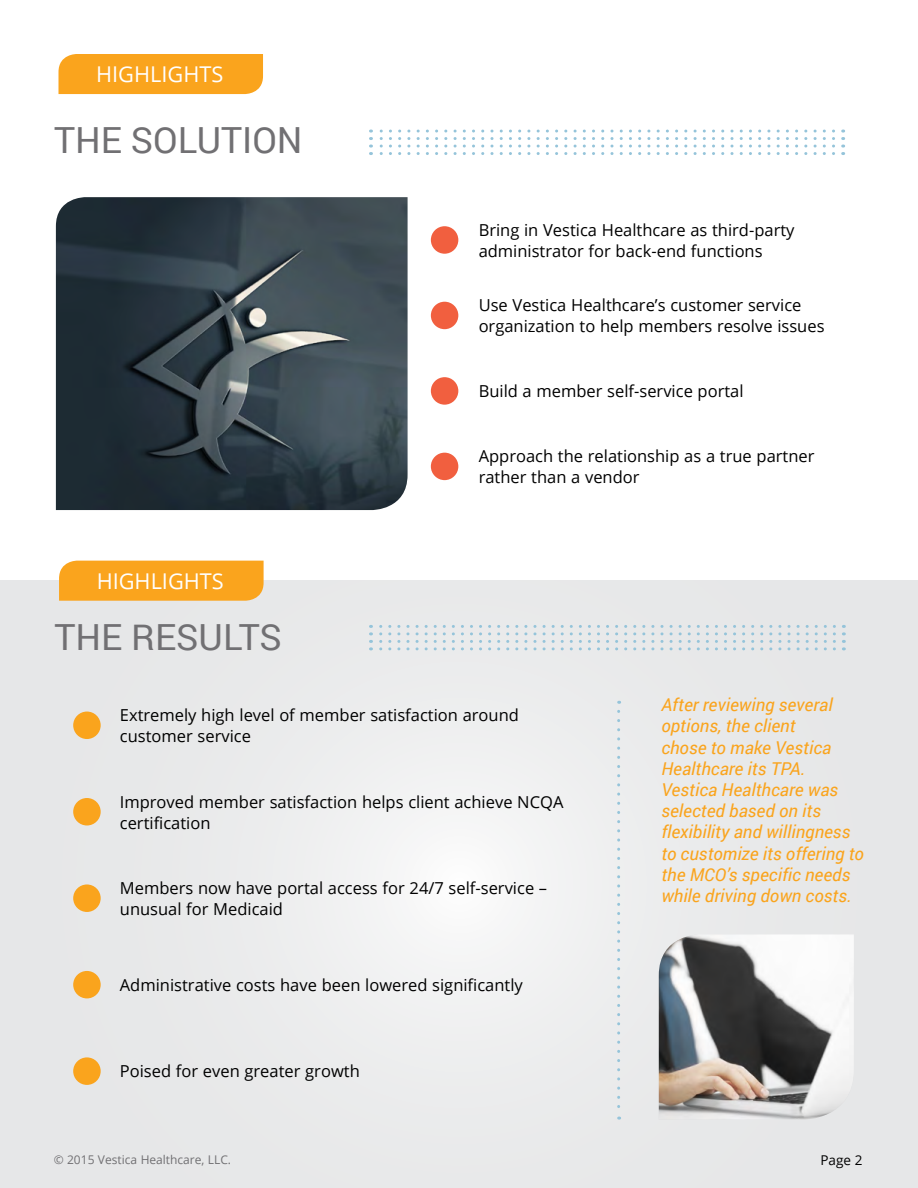
<style>
.page{position:relative;width:918px;height:1188px;background:#fff}
.page>*{position:absolute;margin:0;border:0;box-sizing:border-box;transform-origin:0 0}
.t1{font:36px "Roboto";color:#717073}
.t2{font:21.75px "Open Sans";color:#fff}
.t3{font:italic 17.7px/21.3px "Roboto";color:#faa41d}
.t4{font:16.5px/21px "Open Sans";color:#000}
.t5{font:13.5px "Open Sans";color:#000}
.t6{font:12px "Open Sans";color:#717073}
</style>
<div class="page">
<div style="left:0;top:581px;width:918px;height:607px;background:#e8e9ea"></div>
<img style="left:56px;top:197px;width:352px;height:313px">
<svg style="left:843px;top:130px;width:1px;height:25px"></svg>
<svg style="left:370px;top:130px;width:464px;height:25px"></svg>
<div style="left:58px;top:54px;width:205px;height:40px;background:#faa41d"></div>
<svg style="left:843px;top:625px;width:1px;height:25px"></svg>
<svg style="left:370px;top:625px;width:464px;height:25px"></svg>
<div style="left:59px;top:561px;width:205px;height:40px;background:#faa41d"></div>
<img style="left:659px;top:934px;width:195px;height:186px">
<svg style="left:617px;top:711px;width:3px;height:409px"></svg>
<div style="left:431px;top:226px;width:27px;height:28px;background:#f15f3f;border-radius:50%"></div>
<div style="left:431px;top:302px;width:27px;height:27px;background:#f15f3f;border-radius:50%"></div>
<div style="left:431px;top:453px;width:27px;height:27px;background:#f15f3f;border-radius:50%"></div>
<div style="left:73px;top:712px;width:28px;height:27px;background:#faa41d;border-radius:50%"></div>
<div style="left:73px;top:798px;width:28px;height:27px;background:#faa41d;border-radius:50%"></div>
<div style="left:73px;top:884px;width:28px;height:28px;background:#faa41d;border-radius:50%"></div>
<div style="left:73px;top:971px;width:28px;height:27px;background:#faa41d;border-radius:50%"></div>
<div style="left:73px;top:1057px;width:28px;height:28px;background:#faa41d;border-radius:50%"></div>
<div style="left:431px;top:377px;width:27px;height:28px;background:#f15f3f;border-radius:50%"></div>
<h2 class="t2" style="left:96px;top:60px;width:129px">HIGHLIGHTS</h2>
<h1 class="t1" style="left:54px;top:115px;width:250px">THE SOLUTION</h1>
<h2 class="t2" style="left:97px;top:566px;width:129px">HIGHLIGHTS</h2>
<h1 class="t1" style="left:55px;top:612px;width:229px">THE RESULTS</h1>
<p class="t4" style="left:479px;top:219px;width:317px">Bring in Vestica Healthcare as third-party administrator for back-end functions</p>
<p class="t4" style="left:479px;top:294px;width:347px">Use Vestica Healthcare’s customer service organization to help members resolve issues</p>
<p class="t4" style="left:479px;top:380px;width:266px">Build a member self-service portal</p>
<p class="t4" style="left:479px;top:445px;width:337px">Approach the relationship as a true partner rather than a vendor</p>
<p class="t4" style="left:120px;top:704px;width:401px">Extremely high level of member satisfaction around customer service</p>
<p class="t4" style="left:120px;top:791px;width:445px">Improved member satisfaction helps client achieve NCQA certification</p>
<p class="t4" style="left:120px;top:877px;width:429px">Members now have portal access for 24/7 self-service – unusual for Medicaid</p>
<p class="t4" style="left:120px;top:974px;width:405px">Administrative costs have been lowered significantly</p>
<p class="t4" style="left:120px;top:1061px;width:241px">Poised for even greater growth</p>
<p class="t3" style="left:661px;top:693px;width:204px">After reviewing several options, the client<br>chose to make Vestica<br>Healthcare its TPA.<br>Vestica Healthcare was selected based on its flexibility and willingness to customize its offering to the MCO’s specific needs while driving down costs.</p>
<p class="t6" style="left:54px;top:1151px;width:179px">© 2015 Vestica Healthcare, LLC.</p>
<p class="t5" style="left:820px;top:1151px;width:44px">Page 2</p>
</div>
